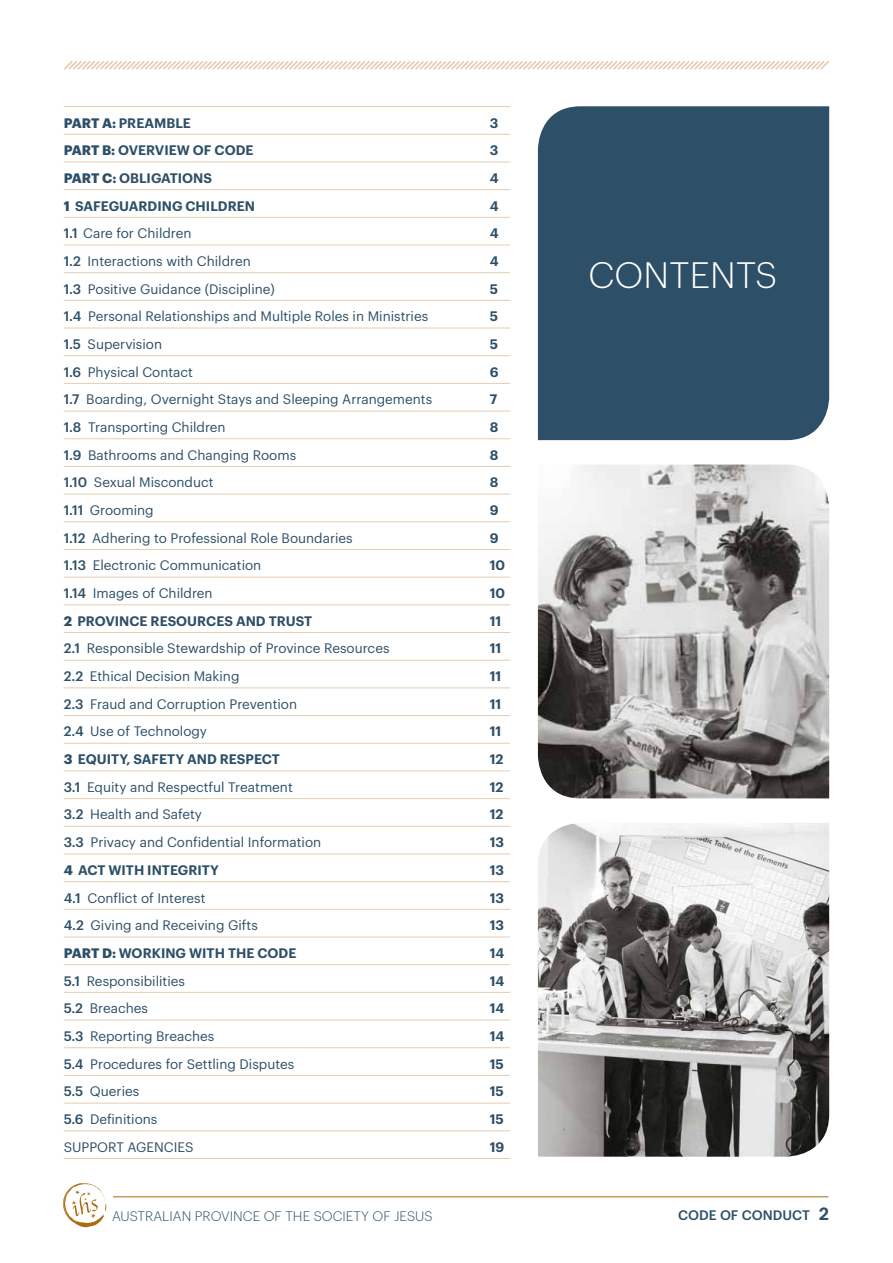
<style>
.page{position:relative;width:893px;height:1263px;background:#fff}
.page>*{position:absolute;margin:0;border:0;box-sizing:border-box;transform-origin:0 0}
.t1{font:300 36px "Graphik";letter-spacing:.005em;color:#fff}
.t2{font:13.5px "Graphik";color:#2d4f67}
.t3{font:600 13.5px "Graphik";color:#2d4f67}
.t4{font:300 13.5px "Graphik";letter-spacing:.005em;color:#2d4f67}
.t5{font:500 13.5px "Graphik";color:#2d4f67}
.s1{font-weight:700}
.s2{font-weight:500}
.s3{font-family:"Post Grotesk";font-weight:700;font-size:18px}
</style>
<div class="page">
<hr style="left:113px;top:1196px;width:715px;height:1px;background:#aa6c10">
<svg style="left:63px;top:1183px;width:44px;height:44px"></svg>
<svg style="left:64px;top:61px;width:765px;height:9px"></svg>
<hr style="left:64px;top:106px;width:446px;height:1px;background:#e4cdb0">
<hr style="left:64px;top:134px;width:446px;height:1px;background:#e4cdb0">
<hr style="left:64px;top:162px;width:446px;height:1px;background:#e4cdb0">
<hr style="left:64px;top:189px;width:446px;height:1px;background:#e4cdb0">
<hr style="left:64px;top:217px;width:446px;height:1px;background:#e4cdb0">
<hr style="left:64px;top:245px;width:446px;height:1px;background:#e4cdb0">
<hr style="left:64px;top:272px;width:446px;height:1px;background:#e4cdb0">
<hr style="left:64px;top:300px;width:446px;height:1px;background:#e4cdb0">
<hr style="left:64px;top:328px;width:446px;height:1px;background:#e4cdb0">
<hr style="left:64px;top:355px;width:446px;height:1px;background:#e4cdb0">
<hr style="left:64px;top:383px;width:446px;height:1px;background:#e4cdb0">
<hr style="left:64px;top:411px;width:446px;height:1px;background:#e4cdb0">
<hr style="left:64px;top:438px;width:446px;height:1px;background:#e4cdb0">
<hr style="left:64px;top:466px;width:446px;height:1px;background:#e4cdb0">
<hr style="left:64px;top:494px;width:446px;height:1px;background:#e4cdb0">
<hr style="left:64px;top:521px;width:446px;height:1px;background:#e4cdb0">
<hr style="left:64px;top:549px;width:446px;height:1px;background:#e4cdb0">
<hr style="left:64px;top:577px;width:446px;height:1px;background:#e4cdb0">
<hr style="left:64px;top:604px;width:446px;height:1px;background:#e4cdb0">
<hr style="left:64px;top:632px;width:446px;height:1px;background:#e4cdb0">
<hr style="left:64px;top:660px;width:446px;height:1px;background:#e4cdb0">
<hr style="left:64px;top:687px;width:446px;height:1px;background:#e4cdb0">
<hr style="left:64px;top:715px;width:446px;height:1px;background:#e4cdb0">
<hr style="left:64px;top:743px;width:446px;height:1px;background:#e4cdb0">
<hr style="left:64px;top:770px;width:446px;height:1px;background:#e4cdb0">
<hr style="left:64px;top:798px;width:446px;height:1px;background:#e4cdb0">
<hr style="left:64px;top:826px;width:446px;height:1px;background:#e4cdb0">
<hr style="left:64px;top:853px;width:446px;height:1px;background:#e4cdb0">
<hr style="left:64px;top:881px;width:446px;height:1px;background:#e4cdb0">
<hr style="left:64px;top:909px;width:446px;height:1px;background:#e4cdb0">
<hr style="left:64px;top:937px;width:446px;height:1px;background:#e4cdb0">
<hr style="left:64px;top:964px;width:446px;height:1px;background:#e4cdb0">
<hr style="left:64px;top:992px;width:446px;height:1px;background:#e4cdb0">
<hr style="left:64px;top:1020px;width:446px;height:1px;background:#e4cdb0">
<hr style="left:64px;top:1047px;width:446px;height:1px;background:#e4cdb0">
<hr style="left:64px;top:1075px;width:446px;height:1px;background:#e4cdb0">
<hr style="left:64px;top:1103px;width:446px;height:1px;background:#e4cdb0">
<hr style="left:64px;top:1130px;width:446px;height:1px;background:#e4cdb0">
<hr style="left:64px;top:1158px;width:446px;height:1px;background:#e4cdb0">
<img style="left:538px;top:465px;width:291px;height:333px">
<img style="left:538px;top:823px;width:291px;height:334px">
<div style="left:538px;top:106px;width:291px;height:334px;background:#2d4f67"></div>
<p class="t3" style="left:64px;top:112px;width:129px"><span class="s1">PART A:</span> PREAMBLE</p>
<p class="t3" style="left:490px;top:112px;width:10px">3</p>
<p class="t3" style="left:64px;top:140px;width:191px"><span class="s1">PART B:</span> OVERVIEW OF CODE</p>
<p class="t3" style="left:490px;top:140px;width:10px">3</p>
<p class="t3" style="left:64px;top:168px;width:150px"><span class="s1">PART C:</span> OBLIGATIONS</p>
<p class="t3" style="left:490px;top:168px;width:10px">4</p>
<p class="t3" style="left:64px;top:195px;width:193px"><span class="s1">1</span> SAFEGUARDING CHILDREN</p>
<p class="t3" style="left:490px;top:195px;width:10px">4</p>
<p class="t2" style="left:64px;top:223px;width:129px"><span class="s2">1.1</span> Care for Children</p>
<p class="t3" style="left:490px;top:223px;width:10px">4</p>
<p class="t2" style="left:64px;top:251px;width:189px"><span class="s2">1.2</span> Interactions with Children</p>
<p class="t3" style="left:490px;top:251px;width:10px">4</p>
<p class="t2" style="left:64px;top:279px;width:213px"><span class="s2">1.3</span> Positive Guidance (Discipline)</p>
<p class="t3" style="left:490px;top:278px;width:10px">5</p>
<p class="t2" style="left:64px;top:306px;width:366px"><span class="s2">1.4</span> Personal Relationships and Multiple Roles in Ministries</p>
<p class="t3" style="left:490px;top:306px;width:10px">5</p>
<p class="t2" style="left:64px;top:334px;width:100px"><span class="s2">1.5</span> Supervision</p>
<p class="t3" style="left:490px;top:334px;width:10px">5</p>
<p class="t2" style="left:64px;top:362px;width:131px"><span class="s2">1.6</span> Physical Contact</p>
<p class="t3" style="left:490px;top:361px;width:10px">6</p>
<p class="t2" style="left:64px;top:389px;width:370px"><span class="s2">1.7</span> Boarding, Overnight Stays and Sleeping Arrangements</p>
<p class="t3" style="left:490px;top:389px;width:9px">7</p>
<p class="t2" style="left:64px;top:417px;width:163px"><span class="s2">1.8</span> Transporting Children</p>
<p class="t3" style="left:490px;top:417px;width:10px">8</p>
<p class="t2" style="left:64px;top:445px;width:234px"><span class="s2">1.9</span> Bathrooms and Changing Rooms</p>
<p class="t3" style="left:490px;top:444px;width:10px">8</p>
<p class="t2" style="left:64px;top:472px;width:151px"><span class="s2">1.10</span> Sexual Misconduct</p>
<p class="t3" style="left:490px;top:472px;width:10px">8</p>
<p class="t2" style="left:64px;top:500px;width:91px"><span class="s2">1.11</span> Grooming</p>
<p class="t3" style="left:490px;top:500px;width:10px">9</p>
<p class="t2" style="left:64px;top:528px;width:290px"><span class="s2">1.12</span> Adhering to Professional Role Boundaries</p>
<p class="t3" style="left:490px;top:527px;width:10px">9</p>
<p class="t2" style="left:64px;top:555px;width:199px"><span class="s2">1.13</span> Electronic Communication</p>
<p class="t3" style="left:490px;top:555px;width:17px">10</p>
<p class="t2" style="left:64px;top:583px;width:150px"><span class="s2">1.14</span> Images of Children</p>
<p class="t3" style="left:490px;top:583px;width:17px">10</p>
<p class="t3" style="left:64px;top:610px;width:250px"><span class="s1">2</span> PROVINCE RESOURCES AND TRUST</p>
<p class="t3" style="left:490px;top:610px;width:13px">11</p>
<p class="t2" style="left:64px;top:638px;width:327px"><span class="s2">2.1</span> Responsible Stewardship of Province Resources</p>
<p class="t3" style="left:490px;top:638px;width:13px">11</p>
<p class="t2" style="left:64px;top:666px;width:177px"><span class="s2">2.2</span> Ethical Decision Making</p>
<p class="t3" style="left:490px;top:666px;width:13px">11</p>
<p class="t2" style="left:64px;top:694px;width:235px"><span class="s2">2.3</span> Fraud and Corruption Prevention</p>
<p class="t3" style="left:490px;top:693px;width:13px">11</p>
<p class="t2" style="left:64px;top:721px;width:145px"><span class="s2">2.4</span> Use of Technology</p>
<p class="t3" style="left:490px;top:721px;width:13px">11</p>
<p class="t3" style="left:64px;top:749px;width:218px"><span class="s1">3</span> EQUITY, SAFETY AND RESPECT</p>
<p class="t3" style="left:490px;top:749px;width:15px">12</p>
<p class="t2" style="left:64px;top:777px;width:231px"><span class="s2">3.1</span> Equity and Respectful Treatment</p>
<p class="t3" style="left:490px;top:776px;width:15px">12</p>
<p class="t2" style="left:64px;top:804px;width:140px"><span class="s2">3.2</span> Health and Safety</p>
<p class="t3" style="left:490px;top:804px;width:15px">12</p>
<p class="t2" style="left:64px;top:832px;width:259px"><span class="s2">3.3</span> Privacy and Confidential Information</p>
<p class="t3" style="left:490px;top:832px;width:16px">13</p>
<p class="t3" style="left:64px;top:859px;width:157px"><span class="s1">4</span> ACT WITH INTEGRITY</p>
<p class="t3" style="left:490px;top:859px;width:16px">13</p>
<p class="t2" style="left:64px;top:887px;width:143px"><span class="s2">4.1</span> Conflict of Interest</p>
<p class="t3" style="left:490px;top:887px;width:16px">13</p>
<p class="t2" style="left:64px;top:915px;width:196px"><span class="s2">4.2</span> Giving and Receiving Gifts</p>
<p class="t3" style="left:490px;top:915px;width:16px">13</p>
<p class="t3" style="left:64px;top:943px;width:234px"><span class="s1">PART D:</span> WORKING WITH THE CODE</p>
<p class="t3" style="left:490px;top:943px;width:16px">14</p>
<p class="t2" style="left:64px;top:970px;width:123px"><span class="s2">5.1</span> Responsibilities</p>
<p class="t3" style="left:490px;top:970px;width:16px">14</p>
<p class="t2" style="left:64px;top:998px;width:86px"><span class="s2">5.2</span> Breaches</p>
<p class="t3" style="left:490px;top:998px;width:16px">14</p>
<p class="t2" style="left:64px;top:1026px;width:152px"><span class="s2">5.3</span> Reporting Breaches</p>
<p class="t3" style="left:490px;top:1026px;width:16px">14</p>
<p class="t2" style="left:64px;top:1053px;width:232px"><span class="s2">5.4</span> Procedures for Settling Disputes</p>
<p class="t3" style="left:490px;top:1053px;width:16px">15</p>
<p class="t2" style="left:64px;top:1081px;width:77px"><span class="s2">5.5</span> Queries</p>
<p class="t3" style="left:490px;top:1081px;width:16px">15</p>
<p class="t2" style="left:64px;top:1109px;width:95px"><span class="s2">5.6</span> Definitions</p>
<p class="t3" style="left:490px;top:1109px;width:16px">15</p>
<p class="t2" style="left:64px;top:1136px;width:131px">SUPPORT AGENCIES</p>
<p class="t3" style="left:490px;top:1136px;width:16px">19</p>
<h1 class="t1" style="left:588px;top:249px;width:190px">CONTENTS</h1>
<p class="t4" style="left:112px;top:1206px;width:322px">AUSTRALIAN PROVINCE OF THE SOCIETY OF JESUS</p>
<p class="t5" style="left:678px;top:1205px;width:152px">CODE OF CONDUCT <span class="s3">2</span></p>
</div>
